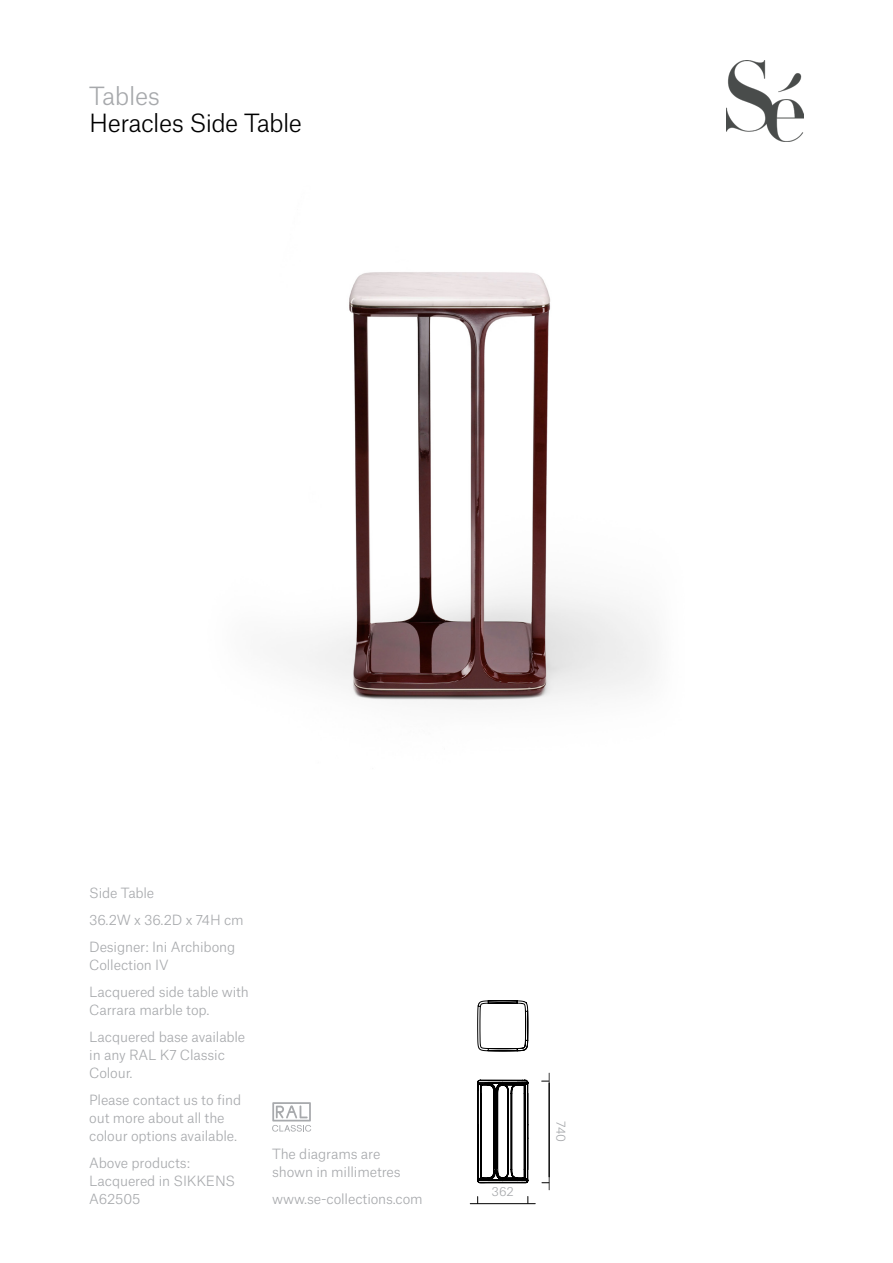
<style>
.page{position:relative;width:893px;height:1263px;background:#fff}
.page>*{position:absolute;margin:0;border:0;box-sizing:border-box;transform-origin:0 0}
.t1{font:300 24px "Atlas Grotesk";letter-spacing:-.025em;color:#000}
.t2{font:300 24px "Atlas Grotesk";letter-spacing:-.015em;color:#a7a9ac}
.t3{font:300 13.5px/18px "Atlas Grotesk";letter-spacing:-.01em;color:#a7a9ac}
.t4{font:300 12px "Atlas Grotesk";color:#a6a8ab}
</style>
<div class="page">
<img style="left:726px;top:60px;width:77px;height:81px">
<img style="left:300px;top:272px;width:353px;height:429px">
<hr style="left:470px;top:1203px;width:65px;height:1px;background:#000">
<hr style="left:549px;top:1073px;width:1px;height:117px;background:#000">
<svg style="left:476px;top:1000px;width:73px;height:205px"></svg>
<svg style="left:272px;top:1102px;width:39px;height:29px"></svg>
<h1 class="t2" style="left:89px;top:77px;width:72px">Tables</h1>
<h1 class="t1" style="left:89px;top:104px;width:214px">Heracles Side Table</h1>
<p class="t3" style="left:89px;top:878px;width:156px;line-height:27px">Side Table<br>36.2W x 36.2D x 74H cm<br>Designer: Ini Archibong</p>
<p class="t3" style="left:89px;top:950px;width:161px;line-height:27px">Collection IV<br>Lacquered side table with</p>
<p class="t3" style="left:89px;top:995px;width:157px;line-height:27px">Carrara marble top.<br>Lacquered base available</p>
<p class="t3" style="left:89px;top:1044px;width:137px">in any RAL K7 Classic<br>Colour.</p>
<p class="t3" style="left:89px;top:1089px;width:153px">Please contact us to find out more about all the colour options available.</p>
<p class="t3" style="left:89px;top:1152px;width:147px">Above products:<br>Lacquered in SIKKENS<br>A62505</p>
<p class="t3" style="left:272px;top:1143px;width:130px">The diagrams are shown in millimetres</p>
<p class="t3" style="left:272px;top:1188px;width:152px">www.se-collections.com</p>
<p class="t4" style="left:492px;top:1182px;width:24px">362</p>
<p class="t4" style="left:570px;top:1121px;width:23px;rotate:90deg">740</p>
</div>
